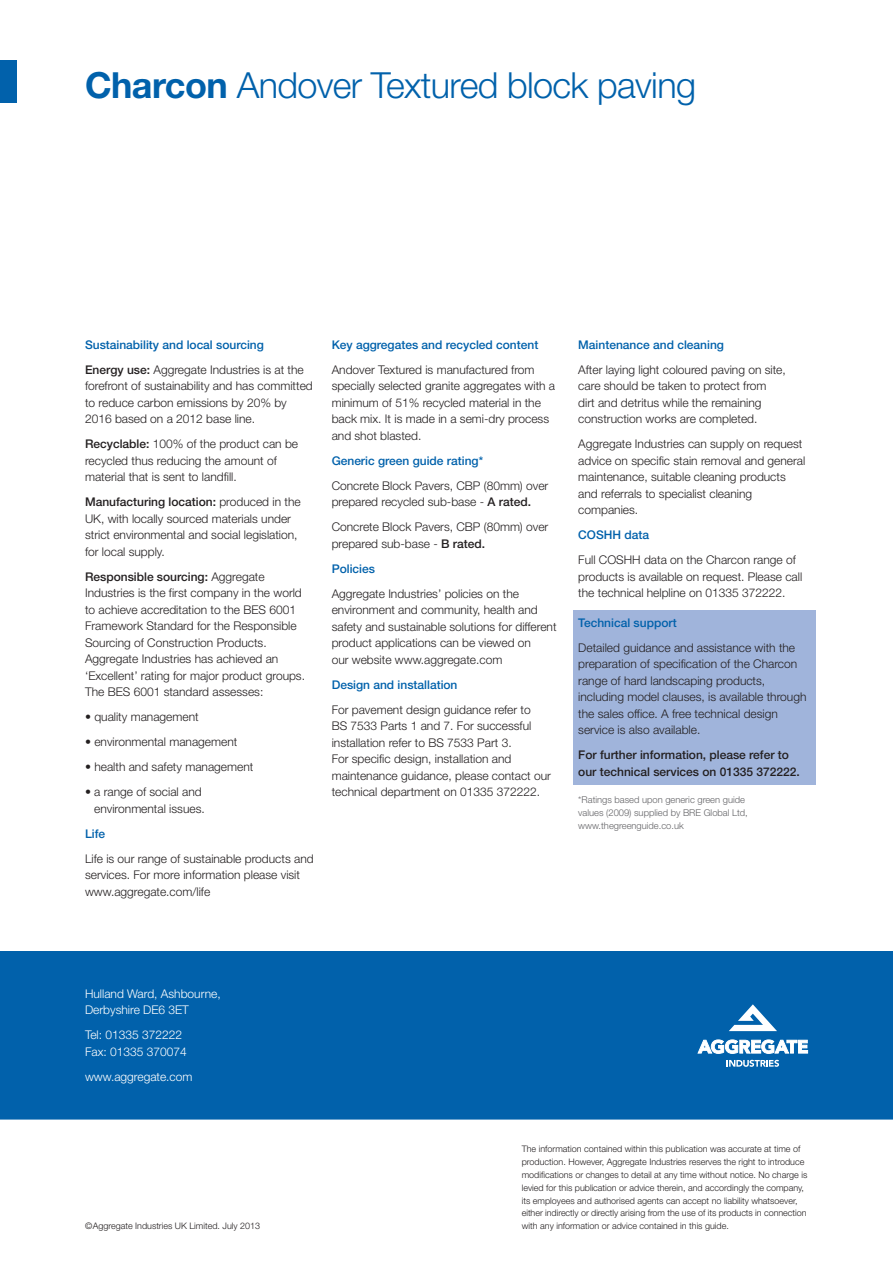
<style>
.page{position:relative;width:893px;height:1263px;background:#fff}
.page>*{position:absolute;margin:0;border:0;box-sizing:border-box;transform-origin:0 0}
.t1{font:300 36px "Helvetica Neue";letter-spacing:-.02em;color:#0161ab}
.t2{font:300 12px/16.5px "Helvetica Neue";color:#231f20}
.t3{font:500 12px "Helvetica Neue";color:#0161ab}
.t4{font:300 12px/16.5px "Helvetica Neue";color:#fff}
.t5{font:500 12px/16.5px "Helvetica Neue";color:#231f20}
.t6{font:300 9.3px/13.2px "Helvetica Neue";color:#636366}
.t7{font:300 9px/12.8px "Helvetica Neue";color:#231f20}
.s1{font-weight:700}
.s2{font-weight:500}
</style>
<div class="page">
<div style="left:0;top:60px;width:17px;height:42px;background:#0161ab"></div>
<div style="left:0;top:951px;width:893px;height:169px;background:#0161ab"></div>
<hr style="left:0;top:1119px;width:893px;height:2px;background:#fff">
<div style="left:573px;top:610px;width:242px;height:175px;background:#a0b4db"></div>
<svg style="left:729px;top:1004px;width:48px;height:27px"></svg>
<svg style="left:698px;top:1039px;width:110px;height:15px"></svg>
<svg style="left:727px;top:1060px;width:52px;height:7px"></svg>
<h1 class="t1" style="left:85px;top:72px;width:612px"><span class="s1">Charcon</span> Andover Textured block paving</h1>
<p class="t3" style="left:85px;top:340px;width:180px">Sustainability and local sourcing</p>
<p class="t2" style="left:85px;top:362px;width:229px"><span class="s2">Energy use:</span> Aggregate Industries is at the forefront of sustainability and has committed to reduce carbon emissions by 20% by 2016 based on a 2012 base line.</p>
<p class="t2" style="left:85px;top:437px;width:215px"><span class="s2">Recyclable:</span> 100% of the product can be recycled thus reducing the amount of material that is sent to landfill.</p>
<p class="t2" style="left:85px;top:495px;width:217px"><span class="s2">Manufacturing location:</span> produced in the UK, with locally sourced materials under strict environmental and social legislation, for local supply.</p>
<p class="t2" style="left:85px;top:569px;width:222px"><span class="s2">Responsible sourcing:</span> Aggregate Industries is the first company in the world to achieve accreditation to the BES 6001<br>Framework Standard for the Responsible Sourcing of Construction Products.<br>Aggregate Industries has achieved an ‘Excellent’ rating for major product groups.<br>The BES 6001 standard assesses:</p>
<p class="t2" style="left:85px;top:710px;width:115px">• quality management</p>
<p class="t2" style="left:85px;top:735px;width:154px">• environmental management</p>
<p class="t2" style="left:85px;top:760px;width:170px">• health and safety management</p>
<p class="t2" style="left:85px;top:785px;width:121px;text-align:right">• a range of social and environmental issues.</p>
<p class="t3" style="left:85px;top:829px;width:22px">Life</p>
<p class="t2" style="left:85px;top:851px;width:230px">Life is our range of sustainable products and services. For more information please visit www.aggregate.com/life</p>
<p class="t3" style="left:332px;top:340px;width:208px">Key aggregates and recycled content</p>
<p class="t2" style="left:332px;top:362px;width:225px">Andover Textured is manufactured from specially selected granite aggregates with a minimum of 51% recycled material in the back mix. It is made in a semi-dry process and shot blasted.</p>
<p class="t3" style="left:332px;top:456px;width:153px">Generic green guide rating*</p>
<p class="t2" style="left:332px;top:478px;width:218px">Concrete Block Pavers, CBP (80mm) over prepared recycled sub-base - <span class="s2">A rated.</span></p>
<p class="t2" style="left:332px;top:520px;width:218px">Concrete Block Pavers, CBP (80mm) over prepared sub-base - <span class="s2">B rated.</span></p>
<p class="t3" style="left:332px;top:564px;width:45px">Policies</p>
<p class="t2" style="left:332px;top:586px;width:226px">Aggregate Industries’ policies on the environment and community, health and safety and sustainable solutions for different product applications can be viewed on<br>our website www.aggregate.com</p>
<p class="t3" style="left:332px;top:680px;width:127px">Design and installation</p>
<p class="t2" style="left:332px;top:702px;width:221px">For pavement design guidance refer to<br>BS 7533 Parts 1 and 7. For successful installation refer to BS 7533 Part 3.<br>For specific design, installation and maintenance guidance, please contact our technical department on 01335 372222.</p>
<p class="t3" style="left:578px;top:340px;width:147px">Maintenance and cleaning</p>
<p class="t2" style="left:578px;top:362px;width:209px">After laying light coloured paving on site, care should be taken to protect from dirt and detritus while the remaining construction works are completed.</p>
<p class="t2" style="left:578px;top:437px;width:229px">Aggregate Industries can supply on request advice on specific stain removal and general maintenance, suitable cleaning products and referrals to specialist cleaning companies.</p>
<p class="t3" style="left:578px;top:531px;width:72px">COSHH data</p>
<p class="t2" style="left:578px;top:553px;width:225px">Full COSHH data on the Charcon range of products is available on request. Please call the technical helpline on 01335 372222.</p>
<p class="t3" style="left:578px;top:618px;width:100px">Technical support</p>
<p class="t2" style="left:578px;top:640px;width:230px">Detailed guidance and assistance with the preparation of specification of the Charcon range of hard landscaping products, including model clauses, is available through the sales office. A free technical design service is also available.</p>
<p class="t5" style="left:578px;top:748px;width:223px">For further information, please refer to our technical services on 01335 372222.</p>
<p class="t6" style="left:578px;top:794px;width:171px">*Ratings based upon generic green guide values (2009) supplied by BRE Global Ltd, www.thegreenguide.co.uk</p>
<p class="t4" style="left:85px;top:986px;width:137px">Hulland Ward, Ashbourne,<br>Derbyshire DE6 3ET</p>
<p class="t4" style="left:85px;top:1028px;width:103px">Tel: 01335 372222<br>Fax: 01335 370074</p>
<p class="t4" style="left:85px;top:1069px;width:109px">www.aggregate.com</p>
<p class="t7" style="left:522px;top:1144px;width:287px">The information contained within this publication was accurate at time of production. However, Aggregate Industries reserves the right to introduce modifications or changes to detail at any time without notice. No charge is levied for this publication or advice therein, and accordingly the company, its employees and authorised agents can accept no liability whatsoever, either indirectly or directly arising from the use of its products in connection</p>
<p class="t7" style="left:85px;top:1220px;width:177px">©Aggregate Industries UK Limited. July 2013</p>
<p class="t7" style="left:522px;top:1220px;width:209px">with any information or advice contained in this guide.</p>
</div>
